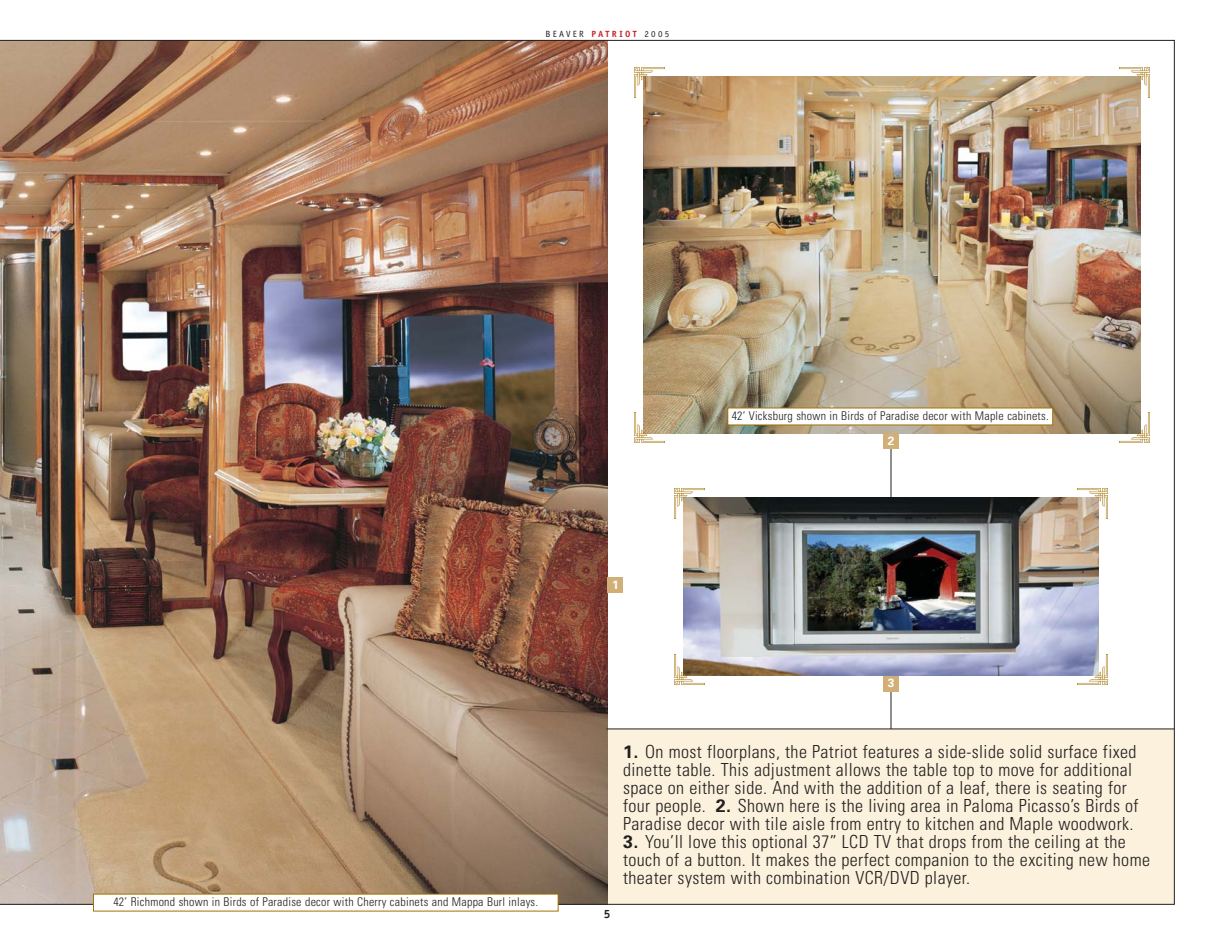
<style>
.page{position:relative;width:1215px;height:945px;background:#fff}
.page>*{position:absolute;margin:0;border:0;box-sizing:border-box;transform-origin:0 0}
.t1{font:300 condensed 18px/18px "Univers";letter-spacing:.02em;color:#231f20}
.t2{font:300 condensed 12px "Univers";letter-spacing:.02em;color:#231f20}
.t3{font:700 12px "Univers";color:#fff}
.t4{font:700 12px "Officina Sans";color:#231f20}
.t5{font:9px "Officina Sans";letter-spacing:.25em;color:#231f20}
.s1{font-weight:700;color:#c9262c}
.s2{font-weight:700;font-stretch:normal}
</style>
<div class="page">
<img style="left:0;top:40px;width:1175px;height:864px">
<img style="left:683px;top:497px;width:415px;height:179px">
<img style="left:674px;top:488px;width:30px;height:30px">
<svg style="left:704px;top:488px;width:373px;height:9px"></svg>
<img style="left:1077px;top:488px;width:30px;height:30px">
<img style="left:1098px;top:518px;width:9px;height:137px">
<img style="left:1077px;top:655px;width:30px;height:30px">
<svg style="left:704px;top:676px;width:373px;height:9px"></svg>
<img style="left:674px;top:655px;width:30px;height:30px">
<img style="left:674px;top:518px;width:9px;height:137px">
<div style="left:883px;top:676px;width:16px;height:15px;background:#d1af76"></div>
<div style="left:93px;top:894px;width:465px;height:17px;background:#fff"></div>
<div style="left:728px;top:408px;width:325px;height:17px;background:#fff"></div>
<p class="t5" style="left:546px;top:30px;width:125px">BEAVER <span class="s1">PATRIOT</span> 2005</p>
<p class="t2" style="left:113px;top:897px;width:426px">42’ Richmond shown in Birds of Paradise decor with Cherry cabinets and Mappa Burl inlays.</p>
<p class="t2" style="left:732px;top:411px;width:319px">42’ Vicksburg shown in Birds of Paradise decor with Maple cabinets.</p>
<p class="t3" style="left:612px;top:580px;width:8px">1</p>
<p class="t3" style="left:888px;top:436px;width:8px">2</p>
<p class="t3" style="left:888px;top:678px;width:8px">3</p>
<p class="t4" style="left:604px;top:909px;width:8px">5</p>
<p class="t1" style="left:623px;top:744px;width:517px"><span class="s2">1.</span> On most floorplans, the Patriot features a side-slide solid surface fixed dinette table. This adjustment allows the table top to move for additional space on either side. And with the addition of a leaf, there is seating for four people. <span class="s2">2.</span> Shown here is the living area in Paloma Picasso’s Birds of Paradise decor with tile aisle from entry to kitchen and Maple woodwork.</p>
<p class="t1" style="left:623px;top:834px;width:528px"><span class="s2">3.</span> You’ll love this optional 37” LCD TV that drops from the ceiling at the touch of a button. It makes the perfect companion to the exciting new home theater system with combination VCR/DVD player.</p>
</div>
